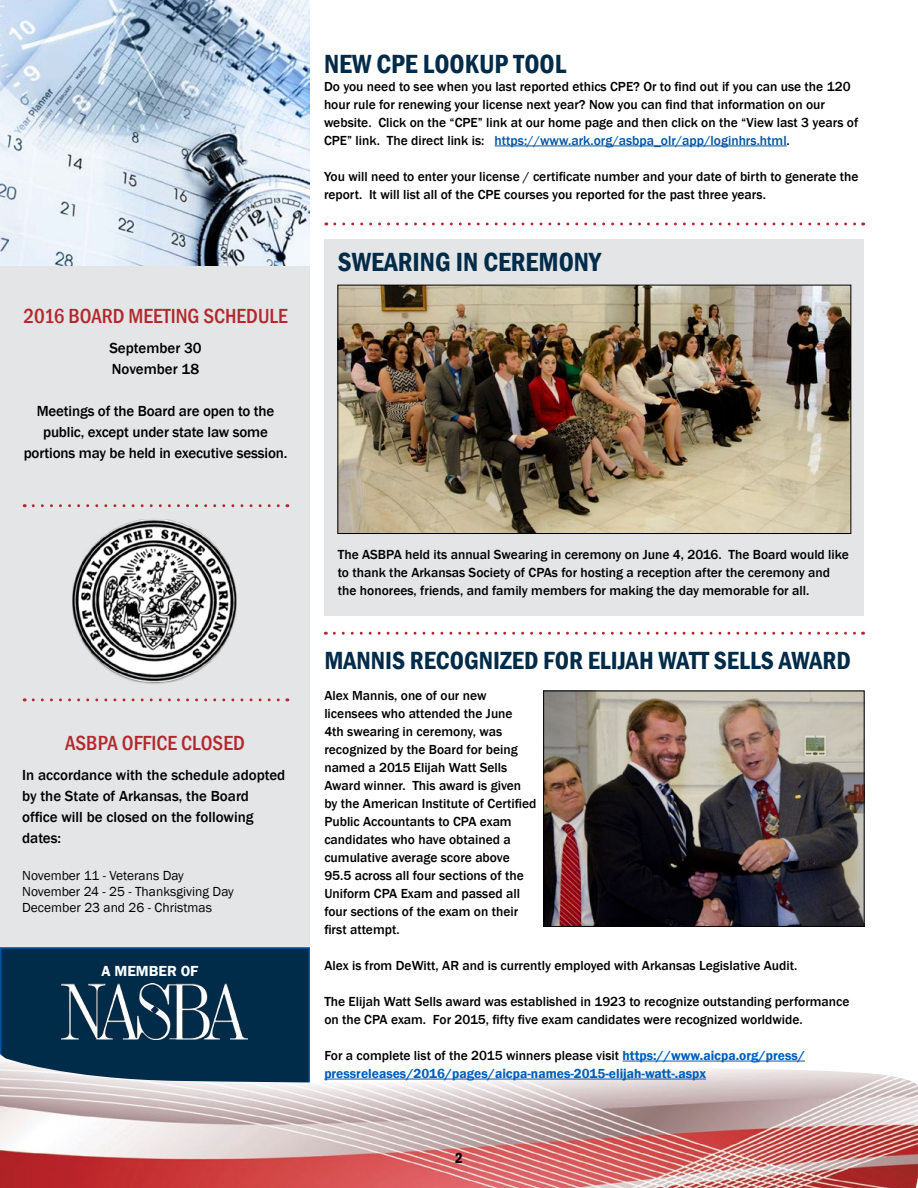
<style>
.page{position:relative;width:918px;height:1188px;background:#fff}
.page>*{position:absolute;margin:0;border:0;box-sizing:border-box;transform-origin:0 0}
.t1{font:600 condensed 27px "Franklin Gothic";color:#002b49}
.t2{font:600 condensed 25.5px "Franklin Gothic";color:#002b49}
.t3{font:500 condensed 21px "Franklin Gothic";color:#b3282d}
.t4{font:500 15px/21px "Franklin Gothic";letter-spacing:-.005em;color:#000}
.t5{font:600 15px "Franklin Gothic";color:#fff}
.t6{font:600 condensed 15px "Franklin Gothic";color:#000}
.t7{font:500 13.5px/18px "Franklin Gothic";color:#000}
.t8{font:600 13.5px/18px "Franklin Gothic";color:#005db9}
.t9{font:13.5px/16.2px "Franklin Gothic";color:#000}
.s1{color:#0054a4}
.s2{font-weight:500;color:#000}
</style>
<div class="page">
<div style="left:0;top:0;width:310px;height:1146px;background:#e4e5e6"></div>
<div style="left:1px;top:948px;width:308px;height:239px;background:#002b49"></div>
<div style="left:0;top:947px;width:310px;height:241px;border:2px solid #0054a4"></div>
<img style="left:0;top:1054px;width:918px;height:134px">
<svg style="left:334px;top:632px;width:530px;height:3px"></svg>
<img style="left:0;top:0;width:310px;height:266px">
<svg style="left:33px;top:504px;width:255px;height:3px"></svg>
<img style="left:62px;top:984px;width:186px;height:56px">
<img style="left:72px;top:519px;width:165px;height:165px">
<div style="left:324px;top:239px;width:540px;height:377px;background:#e4e5e6"></div>
<svg style="left:335px;top:222px;width:529px;height:3px"></svg>
<svg style="left:33px;top:698px;width:255px;height:3px"></svg>
<hr style="left:495px;top:146px;width:292px;height:1px;background:#0054a4">
<img style="left:339px;top:287px;width:510px;height:245px">
<div style="left:337px;top:285px;width:514px;height:249px;border:1px solid #000"></div>
<hr style="left:623px;top:1061px;width:182px;height:1px;background:#005db9">
<hr style="left:324px;top:1079px;width:382px;height:1px;background:#005db9">
<img style="left:545px;top:693px;width:318px;height:232px">
<div style="left:543px;top:691px;width:322px;height:236px;border:1px solid #000"></div>
<h3 class="t3" style="left:23px;top:308px;width:266px">2016 BOARD MEETING SCHEDULE</h3>
<p class="t4" style="left:109px;top:338px;width:94px">September 30<br>November 18</p>
<p class="t4" style="left:24px;top:401px;width:265px;text-align:center">Meetings of the Board are open to the public, except under state law some portions may be held in executive session.</p>
<h3 class="t3" style="left:65px;top:734px;width:181px">ASBPA OFFICE CLOSED</h3>
<p class="t4" style="left:22px;top:764px;width:265px">In accordance with the schedule adopted by the State of Arkansas, the Board office will be closed on the following dates:</p>
<p class="t9" style="left:22px;top:868px;width:213px">November 11 - Veterans Day<br>November 24 - 25 - Thanksgiving Day<br>December 23 and 26 - Christmas</p>
<p class="t5" style="left:102px;top:964px;width:99px">A MEMBER OF</p>
<h1 class="t1" style="left:324px;top:53px;width:244px">NEW CPE LOOKUP TOOL</h1>
<p class="t7" style="left:324px;top:78px;width:536px">Do you need to see when you last reported ethics CPE? Or to find out if you can use the 120 hour rule for renewing your license next year? Now you can find that information on our website. Click on the “CPE” link at our home page and then click on the “View last 3 years of CPE” link. The direct link is: <span class="s1">https://www.ark.org/asbpa_olr/app/loginhrs.html</span>.</p>
<p class="t7" style="left:324px;top:168px;width:536px">You will need to enter your license / certificate number and your date of birth to generate the report. It will list all of the CPE courses you reported for the past three years.</p>
<h1 class="t1" style="left:338px;top:251px;width:265px">SWEARING IN CEREMONY</h1>
<p class="t7" style="left:338px;top:546px;width:513px">The ASBPA held its annual Swearing in ceremony on June 4, 2016. The Board would like to thank the Arkansas Society of CPAs for hosting a reception after the ceremony and the honorees, friends, and family members for making the day memorable for all.</p>
<h2 class="t2" style="left:324px;top:650px;width:528px">MANNIS RECOGNIZED FOR ELIJAH WATT SELLS AWARD</h2>
<p class="t7" style="left:324px;top:687px;width:214px">Alex Mannis, one of our new licensees who attended the June<br>4th swearing in ceremony, was recognized by the Board for being named a 2015 Elijah Watt Sells<br>Award winner. This award is given by the American Institute of Certified<br>Public Accountants to CPA exam candidates who have obtained a cumulative average score above<br>95.5 across all four sections of the<br>Uniform CPA Exam and passed all four sections of the exam on their first attempt.</p>
<p class="t7" style="left:324px;top:957px;width:475px">Alex is from DeWitt, AR and is currently employed with Arkansas Legislative Audit.</p>
<p class="t7" style="left:324px;top:993px;width:527px">The Elijah Watt Sells award was established in 1923 to recognize outstanding performance on the CPA exam. For 2015, fifty five exam candidates were recognized worldwide.</p>
<p class="t8" style="left:324px;top:1047px;width:482px"><span class="s2">For a complete list of the 2015 winners please visit</span> https://www.aicpa.org/press/ pressreleases/2016/pages/aicpa-names-2015-elijah-watt-.aspx</p>
<p class="t6" style="left:455px;top:1152px;width:9px">2</p>
</div>
